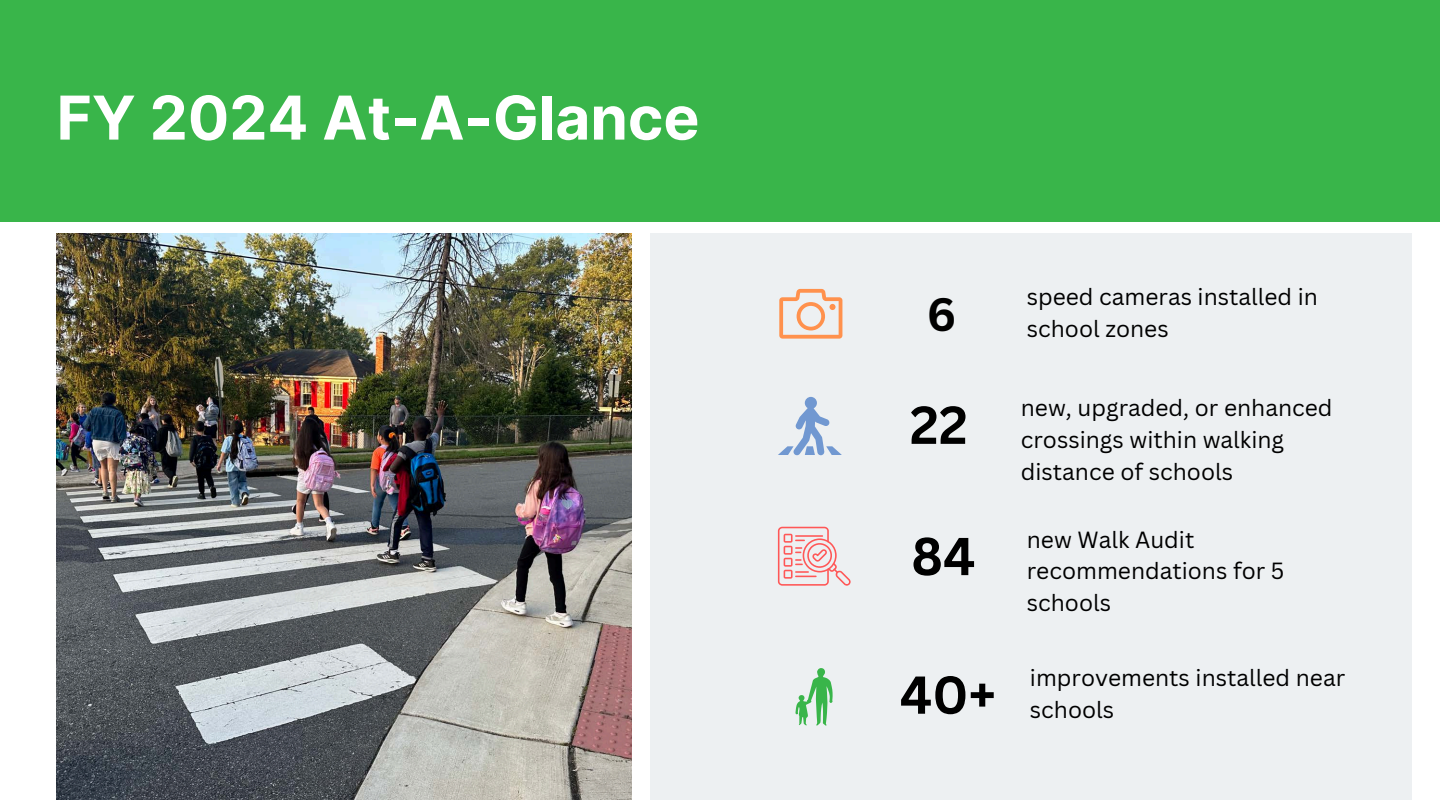
<style>
.page{position:relative;width:1440px;height:810px;background:#fff}
.page>*{position:absolute;margin:0;border:0;box-sizing:border-box;transform-origin:0 0}
.t1{font:700 60.5px "Inter";color:#fff}
.t2{font:700 52.1px "Canva Sans";color:#000}
.t3{font:700 45.6px "Canva Sans";color:#000}
.t4{font:22.8px/31.8px "Canva Sans";color:#000}
</style>
<div class="page">
<div style="left:0;top:0;width:1440px;height:221px;background:#39b54a"></div>
<div style="left:650px;top:233px;width:761px;height:567px;background:#edf0f2"></div>
<svg style="left:779px;top:289px;width:63px;height:49px"></svg>
<svg style="left:778px;top:527px;width:73px;height:59px"></svg>
<img style="left:57px;top:233px;width:575px;height:567px">
<svg style="left:778px;top:397px;width:64px;height:58px"></svg>
<svg style="left:795px;top:668px;width:38px;height:58px"></svg>
<p class="t1" style="left:57px;top:81px;width:644px">FY 2024 At-A-Glance</p>
<p class="t3" style="left:927px;top:282px;width:31px">6</p>
<p class="t4" style="left:1027px;top:280px;width:293px">speed cameras installed in school zones</p>
<p class="t2" style="left:910px;top:388px;width:60px">22</p>
<p class="t4" style="left:1021px;top:392px;width:313px">new, upgraded, or enhanced crossings within walking distance of schools</p>
<p class="t2" style="left:911px;top:519px;width:66px">84</p>
<p class="t2" style="left:900px;top:658px;width:98px">40+</p>
<p class="t4" style="left:1027px;top:523px;width:259px">new Walk Audit recommendations for 5 schools</p>
<p class="t4" style="left:1030px;top:662px;width:317px">improvements installed near schools</p>
</div>
